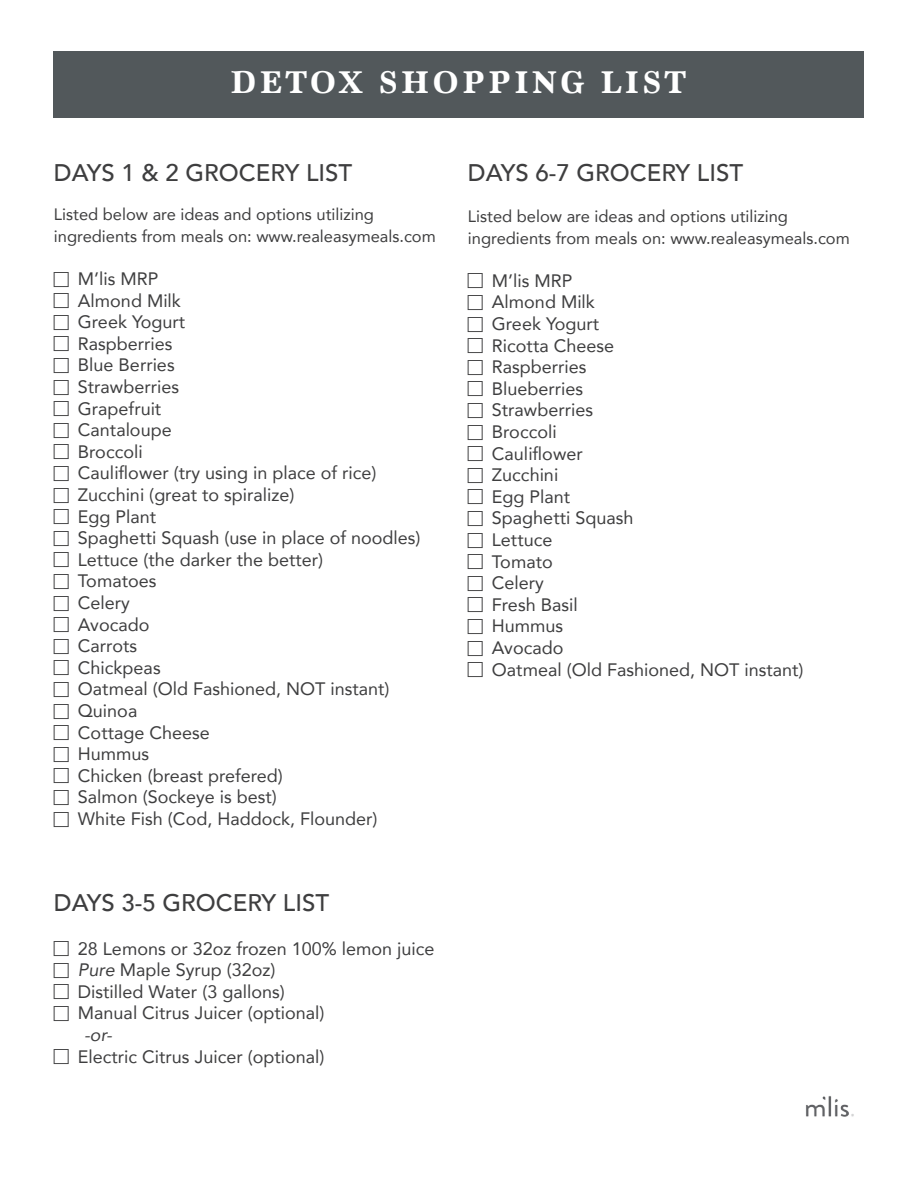
<style>
.page{position:relative;width:918px;height:1188px;background:#fff}
.page>*{position:absolute;margin:0;border:0;box-sizing:border-box;transform-origin:0 0}
.individual_headers{font:700 33px "Marion";letter-spacing:.1em;color:#fff}
.t1{font:500 24px "Avenir";color:#3e3e3f}
.t2{font:18px "Avenir";color:#3e3e3f}
.t3{font:italic 18px "Avenir";color:#3e3e3f}
.t4{font:16.5px "Avenir";color:#3e3e3f}
.s1{font-style:italic}
</style>
<div class="page">
<div style="left:54px;top:51px;width:810px;height:67px;background:#52585b"></div>
<img style="left:806px;top:1096px;width:48px;height:21px">
<p class="individual_headers" style="left:230px;top:62px;width:457px">DETOX SHOPPING LIST</p>
<p class="t1" style="left:54px;top:151px;width:300px">DAYS 1 &amp; 2 GROCERY LIST</p>
<p class="t4" style="left:54px;top:201px;width:322px">Listed below are ideas and options utilizing</p>
<p class="t4" style="left:54px;top:223px;width:383px">ingredients from meals on: www.realeasymeals.com</p>
<p class="t2" style="left:78px;top:264px;width:82px">M’lis MRP</p>
<p class="t2" style="left:78px;top:286px;width:105px">Almond Milk</p>
<p class="t2" style="left:78px;top:307px;width:109px">Greek Yogurt</p>
<p class="t2" style="left:78px;top:329px;width:96px">Raspberries</p>
<p class="t2" style="left:78px;top:351px;width:98px">Blue Berries</p>
<p class="t2" style="left:78px;top:372px;width:103px">Strawberries</p>
<p class="t2" style="left:78px;top:394px;width:85px">Grapefruit</p>
<p class="t2" style="left:78px;top:415px;width:95px">Cantaloupe</p>
<p class="t2" style="left:78px;top:437px;width:66px">Broccoli</p>
<p class="t2" style="left:78px;top:459px;width:300px">Cauliflower (try using in place of rice)</p>
<p class="t2" style="left:78px;top:480px;width:218px">Zucchini (great to spiralize)</p>
<p class="t2" style="left:78px;top:502px;width:80px">Egg Plant</p>
<p class="t2" style="left:78px;top:523px;width:344px">Spaghetti Squash (use in place of noodles)</p>
<p class="t2" style="left:78px;top:545px;width:247px">Lettuce (the darker the better)</p>
<p class="t2" style="left:78px;top:567px;width:80px">Tomatoes</p>
<p class="t2" style="left:78px;top:588px;width:54px">Celery</p>
<p class="t2" style="left:78px;top:610px;width:73px">Avocado</p>
<p class="t2" style="left:78px;top:631px;width:61px">Carrots</p>
<p class="t2" style="left:78px;top:653px;width:84px">Chickpeas</p>
<p class="t2" style="left:78px;top:675px;width:313px">Oatmeal (Old Fashioned, NOT instant)</p>
<p class="t2" style="left:78px;top:696px;width:61px">Quinoa</p>
<p class="t2" style="left:78px;top:718px;width:133px">Cottage Cheese</p>
<p class="t2" style="left:78px;top:739px;width:73px">Hummus</p>
<p class="t2" style="left:78px;top:761px;width:206px">Chicken (breast prefered)</p>
<p class="t2" style="left:78px;top:783px;width:200px">Salmon (Sockeye is best)</p>
<p class="t2" style="left:78px;top:804px;width:301px">White Fish (Cod, Haddock, Flounder)</p>
<p class="t1" style="left:54px;top:882px;width:277px">DAYS 3-5 GROCERY LIST</p>
<p class="t2" style="left:78px;top:934px;width:358px">28 Lemons or 32oz frozen 100% lemon juice</p>
<p class="t2" style="left:78px;top:956px;width:199px"><span class="s1">Pure</span> Maple Syrup (32oz)</p>
<p class="t2" style="left:78px;top:977px;width:208px">Distilled Water (3 gallons)</p>
<p class="t2" style="left:78px;top:999px;width:248px">Manual Citrus Juicer (optional)</p>
<p class="t3" style="left:84px;top:1024px;width:30px">-or-</p>
<p class="t2" style="left:78px;top:1042px;width:248px">Electric Citrus Juicer (optional)</p>
<p class="t1" style="left:468px;top:151px;width:277px">DAYS 6-7 GROCERY LIST</p>
<p class="t4" style="left:468px;top:203px;width:322px">Listed below are ideas and options utilizing</p>
<p class="t4" style="left:468px;top:225px;width:383px">ingredients from meals on: www.realeasymeals.com</p>
<p class="t2" style="left:492px;top:266px;width:82px">M’lis MRP</p>
<p class="t2" style="left:492px;top:288px;width:105px">Almond Milk</p>
<p class="t2" style="left:492px;top:309px;width:109px">Greek Yogurt</p>
<p class="t2" style="left:492px;top:331px;width:124px">Ricotta Cheese</p>
<p class="t2" style="left:492px;top:352px;width:96px">Raspberries</p>
<p class="t2" style="left:492px;top:374px;width:93px">Blueberries</p>
<p class="t2" style="left:492px;top:396px;width:103px">Strawberries</p>
<p class="t2" style="left:492px;top:417px;width:66px">Broccoli</p>
<p class="t2" style="left:492px;top:439px;width:92px">Cauliflower</p>
<p class="t2" style="left:492px;top:460px;width:68px">Zucchini</p>
<p class="t2" style="left:492px;top:482px;width:80px">Egg Plant</p>
<p class="t2" style="left:492px;top:504px;width:143px">Spaghetti Squash</p>
<p class="t2" style="left:492px;top:525px;width:62px">Lettuce</p>
<p class="t2" style="left:492px;top:547px;width:62px">Tomato</p>
<p class="t2" style="left:492px;top:568px;width:54px">Celery</p>
<p class="t2" style="left:492px;top:590px;width:87px">Fresh Basil</p>
<p class="t2" style="left:492px;top:612px;width:73px">Hummus</p>
<p class="t2" style="left:492px;top:633px;width:73px">Avocado</p>
<p class="t2" style="left:492px;top:655px;width:313px">Oatmeal (Old Fashioned, NOT instant)</p>
</div>
